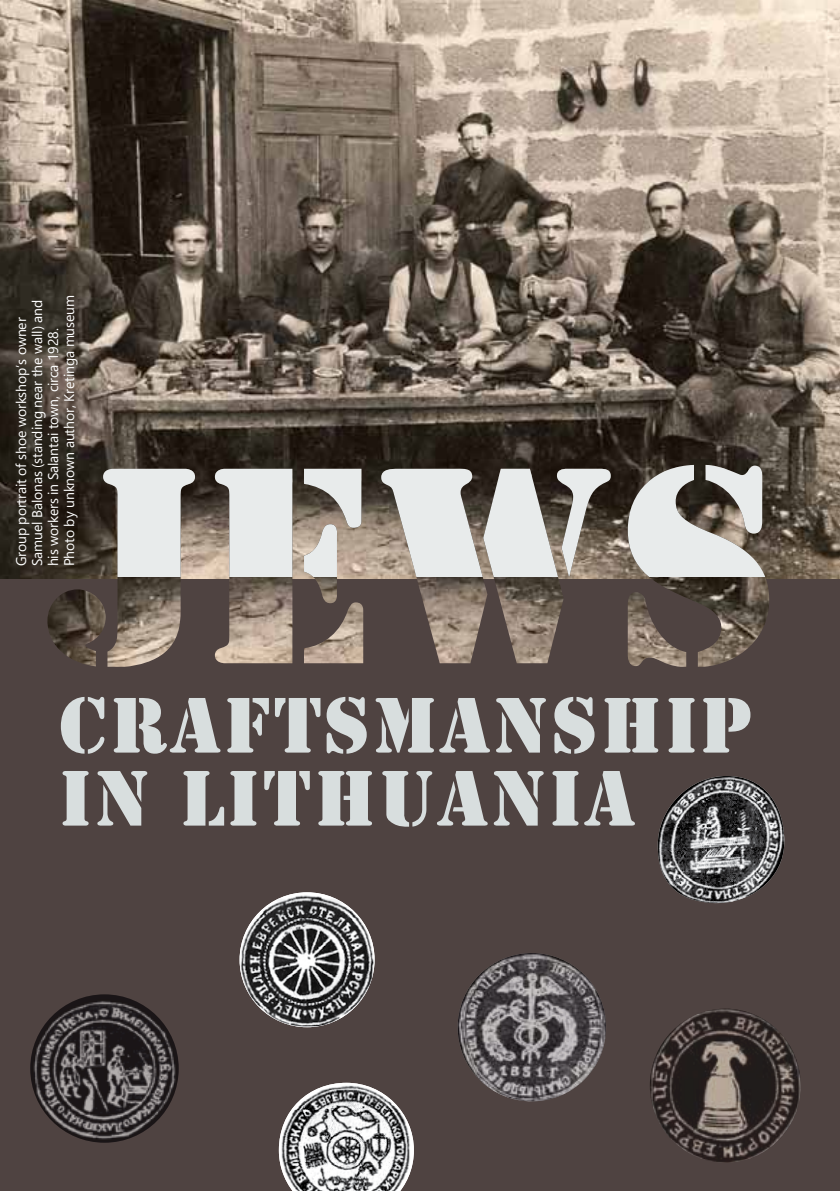
<style>
.page{position:relative;width:840px;height:1191px;background:#fff}
.page>*{position:absolute;margin:0;border:0;box-sizing:border-box;transform-origin:0 0}
.t1{font:259.8px "Stencil Std";color:#e8ebeb}
.t2{font:73px/73px "Stencil Std";letter-spacing:.04em;color:#d8dede}
.t3{font:14px/16px "Segoe UI";letter-spacing:-.01em;color:#fff}
</style>
<div class="page">
<div style="left:0;top:576px;width:839px;height:615px;background:#4f4341"></div>
<img style="left:0;top:0;width:839px;height:578px">
<img style="left:30px;top:994px;width:148px;height:148px">
<img style="left:657px;top:776px;width:126px;height:128px">
<img style="left:239px;top:892px;width:135px;height:135px;border-radius:67px">
<img style="left:279px;top:1082px;width:134px;height:109px">
<img style="left:650px;top:1008px;width:150px;height:154px">
<img style="left:47px;top:465px;width:721px;height:202px">
<img style="left:457px;top:953px;width:148px;height:148px;border-radius:74px">
<p class="t3" style="left:13px;top:566px;width:273px;rotate:-90deg">Group portrait of shoe workshop’s owner Samuel Balonas (standing near the wall) and his workers in Salantai town, circa 1928.<br>Photo by unknown author, Kretinga museum</p>
<h1 class="t1" style="left:47px;top:398px;width:733px">JEWS</h1>
<h2 class="t2" style="left:59px;top:689px;width:694px">CRAFTSMANSHIP<br>IN LITHUANIA</h2>
</div>
